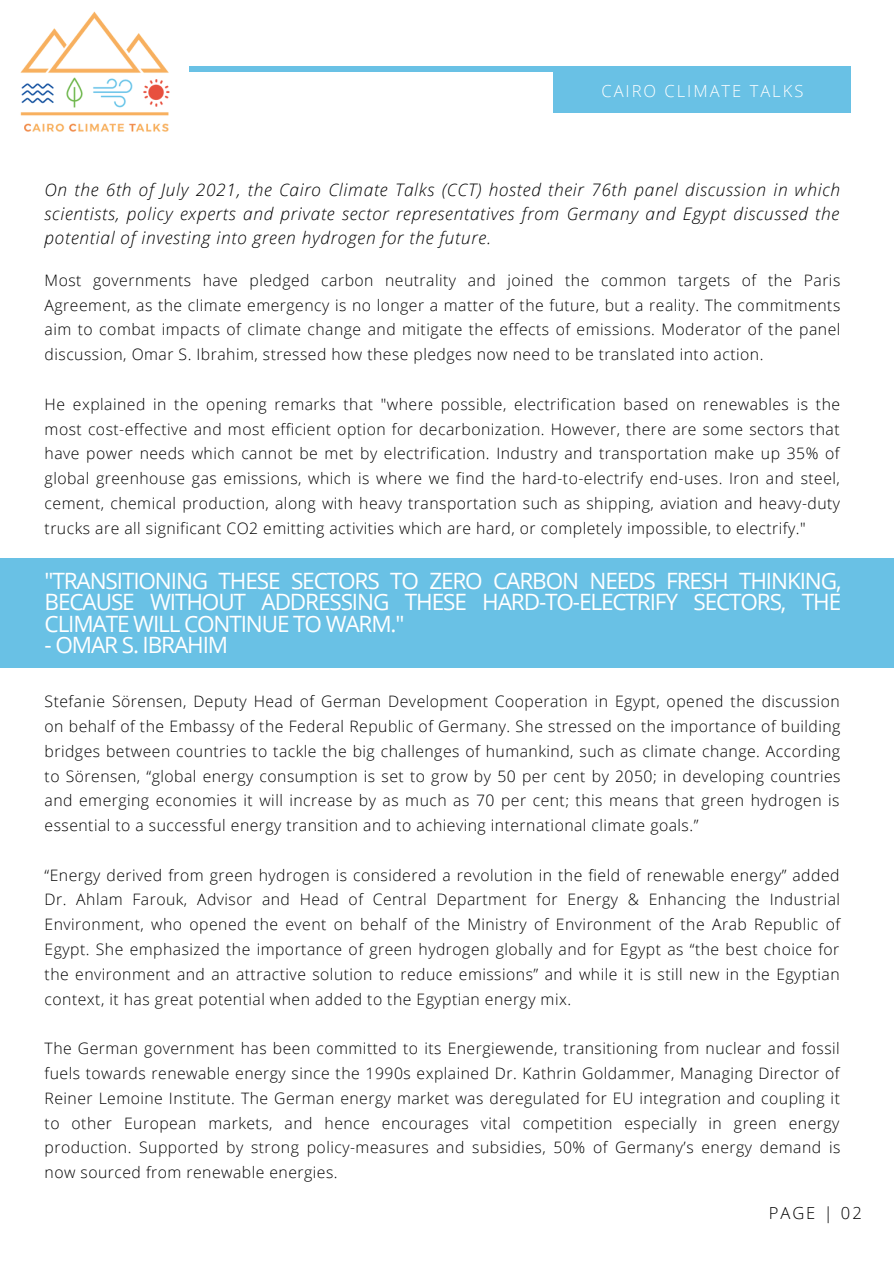
<style>
.page{position:relative;width:894px;height:1264px;background:#fff}
.page>*{position:absolute;margin:0;border:0;box-sizing:border-box;transform-origin:0 0}
.t1{font:22.5px/21.5px "Open Sans";letter-spacing:-.05em;color:#fff;text-align:justify}
.t2{font:italic 300 17.25px/23.7px "Open Sans";letter-spacing:.04em;color:#000;text-align:justify}
.t3{font:300 16.5px "Open Sans";letter-spacing:.12em;color:#fff}
.t4{font:300 16.5px "Open Sans";letter-spacing:.12em;color:#000}
.t5{font:300 15.75px/24.8px "Open Sans";letter-spacing:.03em;color:#000;text-align:justify}
</style>
<div class="page">
<div style="left:190px;top:66px;width:639px;height:6px;background:#69c1e5"></div>
<div style="left:553px;top:66px;width:297px;height:46px;background:#69c1e5"></div>
<img style="left:20px;top:11px;width:170px;height:121px">
<div style="left:0;top:557px;width:893px;height:110px;background:#69c1e5"></div>
<p class="t3" style="left:601px;top:79px;width:203px">CAIRO CLIMATE TALKS</p>
<p class="t2" style="left:45px;top:178px;width:796px">On the 6th of July 2021, the Cairo Climate Talks (CCT) hosted their 76th panel discussion in which scientists, policy experts and private sector representatives from Germany and Egypt discussed the potential of investing into green hydrogen for the future.</p>
<p class="t5" style="left:45px;top:267px;width:797px">Most governments have pledged carbon neutrality and joined the common targets of the Paris Agreement, as the climate emergency is no longer a matter of the future, but a reality. The commitments aim to combat impacts of climate change and mitigate the effects of emissions. Moderator of the panel discussion, Omar S. Ibrahim, stressed how these pledges now need to be translated into action.</p>
<p class="t5" style="left:45px;top:391px;width:796px">He explained in the opening remarks that "where possible, electrification based on renewables is the most cost-effective and most efficient option for decarbonization. However, there are some sectors that have power needs which cannot be met by electrification. Industry and transportation make up 35% of global greenhouse gas emissions, which is where we find the hard-to-electrify end-uses. Iron and steel, cement, chemical production, along with heavy transportation such as shipping, aviation and heavy-duty trucks are all significant CO2 emitting activities which are hard, or completely impossible, to electrify."</p>
<p class="t1" style="left:45px;top:569px;width:798px">"TRANSITIONING THESE SECTORS TO ZERO CARBON NEEDS FRESH THINKING, BECAUSE WITHOUT ADDRESSING THESE HARD-TO-ELECTRIFY SECTORS, THE CLIMATE WILL CONTINUE TO WARM."</p>
<p class="t1" style="left:45px;top:633px;width:185px">- OMAR S. IBRAHIM</p>
<p class="t5" style="left:45px;top:688px;width:797px">Stefanie Sörensen, Deputy Head of German Development Cooperation in Egypt, opened the discussion on behalf of the Embassy of the Federal Republic of Germany. She stressed on the importance of building bridges between countries to tackle the big challenges of humankind, such as climate change. According to Sörensen, “global energy consumption is set to grow by 50 per cent by 2050; in developing countries and emerging economies it will increase by as much as 70 per cent; this means that green hydrogen is essential to a successful energy transition and to achieving international climate goals.”</p>
<p class="t5" style="left:45px;top:862px;width:796px">“Energy derived from green hydrogen is considered a revolution in the field of renewable energy” added Dr. Ahlam Farouk, Advisor and Head of Central Department for Energy &amp; Enhancing the Industrial Environment, who opened the event on behalf of the Ministry of Environment of the Arab Republic of Egypt. She emphasized the importance of green hydrogen globally and for Egypt as “the best choice for the environment and an attractive solution to reduce emissions” and while it is still new in the Egyptian context, it has great potential when added to the Egyptian energy mix.</p>
<p class="t5" style="left:45px;top:1035px;width:797px">The German government has been committed to its Energiewende, transitioning from nuclear and fossil fuels towards renewable energy since the 1990s explained Dr. Kathrin Goldammer, Managing Director of Reiner Lemoine Institute. The German energy market was deregulated for EU integration and coupling it to other European markets, and hence encourages vital competition especially in green energy production. Supported by strong policy-measures and subsidies, 50% of Germany’s energy demand is now sourced from renewable energies.</p>
<p class="t4" style="left:768px;top:1201px;width:94px">PAGE | 02</p>
</div>
